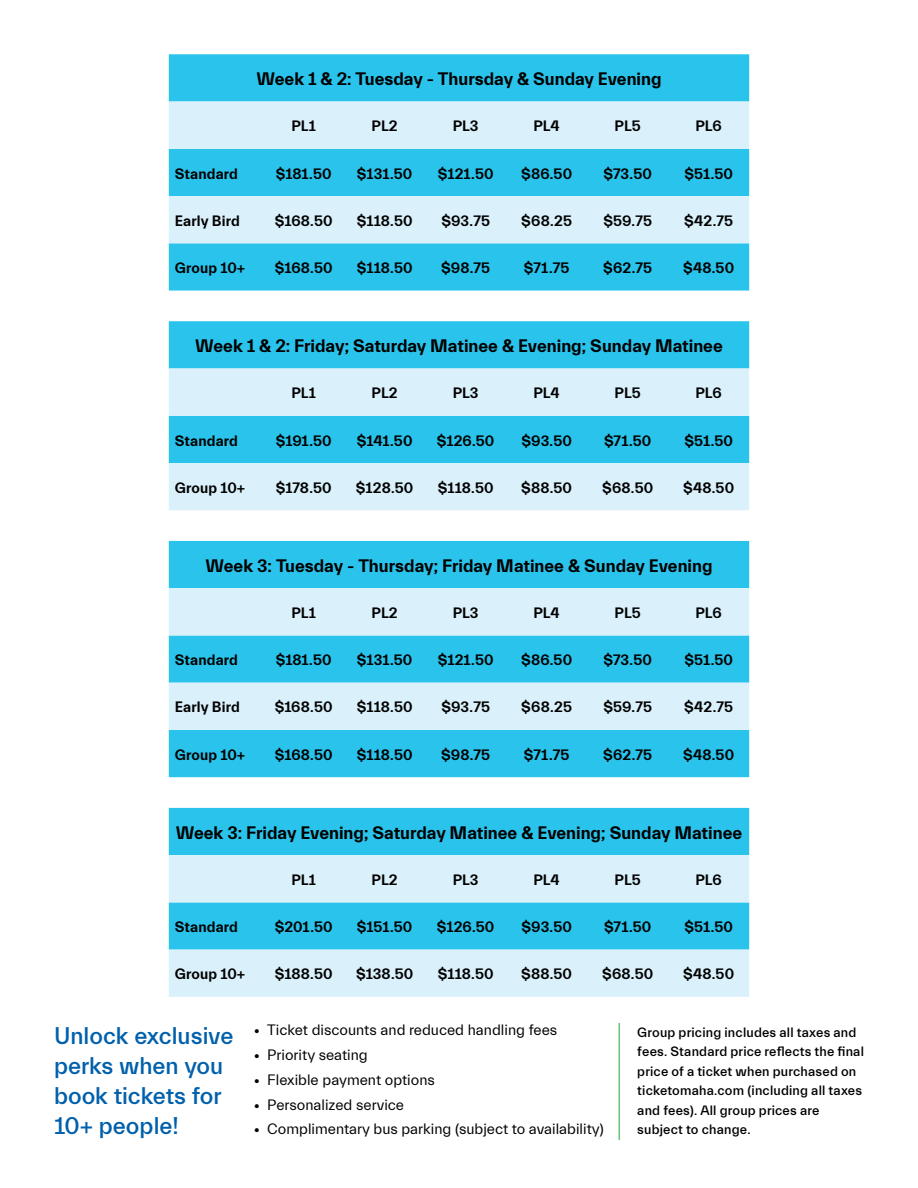
<style>
.page{position:relative;width:918px;height:1188px;background:#fff}
.page>*{position:absolute;margin:0;border:0;box-sizing:border-box;transform-origin:0 0}
.t1{font:500 24px/30px "Everett";color:#0060ac}
.t2{font:700 18px "Everett";color:#000}
.t3{font:700 15px "Everett";letter-spacing:.01em;color:#000}
.t4{font:15px "Everett";color:#000}
.t5{font:500 13.5px/19.5px "Everett";letter-spacing:.015em;color:#000}
</style>
<div class="page">
<hr style="left:619px;top:1023px;width:1px;height:117px;background:#68c075">
<div style="left:169px;top:54px;width:580px;height:237px;background:#29c3ec"></div>
<svg style="left:169px;top:102px;width:580px;height:141px;background:#9ee1f6"></svg>
<div style="left:169px;top:321px;width:580px;height:48px;background:#29c3ec"></div>
<svg style="left:169px;top:369px;width:580px;height:141px;background:#9ee1f5"></svg>
<div style="left:169px;top:541px;width:580px;height:236px;background:#29c3ec"></div>
<svg style="left:169px;top:588px;width:580px;height:142px;background:#9fe1f6"></svg>
<div style="left:169px;top:808px;width:580px;height:47px;background:#29c3ec"></div>
<svg style="left:169px;top:855px;width:580px;height:142px;background:#9fe1f6"></svg>
<p class="t2" style="left:256px;top:69px;width:407px">Week 1 &amp; 2: Tuesday - Thursday &amp; Sunday Evening</p>
<p class="t3" style="left:292px;top:118px;width:26px">PL1</p>
<p class="t3" style="left:372px;top:118px;width:28px">PL2</p>
<p class="t3" style="left:453px;top:118px;width:27px">PL3</p>
<p class="t3" style="left:534px;top:118px;width:28px">PL4</p>
<p class="t3" style="left:615px;top:118px;width:28px">PL5</p>
<p class="t3" style="left:696px;top:118px;width:28px">PL6</p>
<p class="t3" style="left:175px;top:168px;width:65px">Standard</p>
<p class="t3" style="left:276px;top:165px;width:57px">$181.50</p>
<p class="t3" style="left:357px;top:165px;width:57px">$131.50</p>
<p class="t3" style="left:438px;top:165px;width:57px">$121.50</p>
<p class="t3" style="left:521px;top:165px;width:52px">$86.50</p>
<p class="t3" style="left:604px;top:165px;width:50px">$73.50</p>
<p class="t3" style="left:684px;top:165px;width:50px">$51.50</p>
<p class="t3" style="left:175px;top:215px;width:67px">Early Bird</p>
<p class="t3" style="left:275px;top:213px;width:59px">$168.50</p>
<p class="t3" style="left:357px;top:213px;width:57px">$118.50</p>
<p class="t3" style="left:441px;top:213px;width:50px">$93.75</p>
<p class="t3" style="left:521px;top:213px;width:52px">$68.25</p>
<p class="t3" style="left:603px;top:213px;width:50px">$59.75</p>
<p class="t3" style="left:684px;top:213px;width:50px">$42.75</p>
<p class="t3" style="left:175px;top:260px;width:72px">Group 10+</p>
<p class="t3" style="left:275px;top:260px;width:59px">$168.50</p>
<p class="t3" style="left:357px;top:260px;width:57px">$118.50</p>
<p class="t3" style="left:441px;top:260px;width:51px">$98.75</p>
<p class="t3" style="left:524px;top:260px;width:47px">$71.75</p>
<p class="t3" style="left:603px;top:260px;width:50px">$62.75</p>
<p class="t3" style="left:683px;top:260px;width:53px">$48.50</p>
<p class="t2" style="left:195px;top:336px;width:529px">Week 1 &amp; 2: Friday; Saturday Matinee &amp; Evening; Sunday Matinee</p>
<p class="t3" style="left:292px;top:385px;width:26px">PL1</p>
<p class="t3" style="left:372px;top:385px;width:28px">PL2</p>
<p class="t3" style="left:453px;top:385px;width:27px">PL3</p>
<p class="t3" style="left:534px;top:385px;width:28px">PL4</p>
<p class="t3" style="left:615px;top:385px;width:28px">PL5</p>
<p class="t3" style="left:696px;top:385px;width:28px">PL6</p>
<p class="t3" style="left:175px;top:435px;width:65px">Standard</p>
<p class="t3" style="left:276px;top:432px;width:57px">$191.50</p>
<p class="t3" style="left:357px;top:432px;width:57px">$141.50</p>
<p class="t3" style="left:437px;top:432px;width:59px">$126.50</p>
<p class="t3" style="left:521px;top:432px;width:52px">$93.50</p>
<p class="t3" style="left:604px;top:432px;width:49px">$71.50</p>
<p class="t3" style="left:684px;top:432px;width:50px">$51.50</p>
<p class="t3" style="left:175px;top:480px;width:72px">Group 10+</p>
<p class="t3" style="left:276px;top:480px;width:57px">$178.50</p>
<p class="t3" style="left:356px;top:480px;width:59px">$128.50</p>
<p class="t3" style="left:438px;top:480px;width:57px">$118.50</p>
<p class="t3" style="left:521px;top:480px;width:52px">$88.50</p>
<p class="t3" style="left:602px;top:480px;width:53px">$68.50</p>
<p class="t3" style="left:683px;top:480px;width:53px">$48.50</p>
<p class="t2" style="left:205px;top:556px;width:509px">Week 3: Tuesday - Thursday; Friday Matinee &amp; Sunday Evening</p>
<p class="t3" style="left:292px;top:605px;width:26px">PL1</p>
<p class="t3" style="left:372px;top:605px;width:28px">PL2</p>
<p class="t3" style="left:453px;top:605px;width:27px">PL3</p>
<p class="t3" style="left:534px;top:605px;width:28px">PL4</p>
<p class="t3" style="left:615px;top:605px;width:28px">PL5</p>
<p class="t3" style="left:696px;top:605px;width:28px">PL6</p>
<p class="t3" style="left:175px;top:655px;width:65px">Standard</p>
<p class="t3" style="left:276px;top:652px;width:57px">$181.50</p>
<p class="t3" style="left:357px;top:652px;width:57px">$131.50</p>
<p class="t3" style="left:438px;top:652px;width:57px">$121.50</p>
<p class="t3" style="left:521px;top:652px;width:52px">$86.50</p>
<p class="t3" style="left:604px;top:652px;width:50px">$73.50</p>
<p class="t3" style="left:684px;top:652px;width:50px">$51.50</p>
<p class="t3" style="left:175px;top:702px;width:67px">Early Bird</p>
<p class="t3" style="left:275px;top:699px;width:59px">$168.50</p>
<p class="t3" style="left:357px;top:699px;width:57px">$118.50</p>
<p class="t3" style="left:441px;top:699px;width:50px">$93.75</p>
<p class="t3" style="left:521px;top:699px;width:52px">$68.25</p>
<p class="t3" style="left:603px;top:699px;width:50px">$59.75</p>
<p class="t3" style="left:684px;top:699px;width:50px">$42.75</p>
<p class="t3" style="left:175px;top:746px;width:72px">Group 10+</p>
<p class="t3" style="left:275px;top:746px;width:59px">$168.50</p>
<p class="t3" style="left:357px;top:746px;width:57px">$118.50</p>
<p class="t3" style="left:441px;top:746px;width:51px">$98.75</p>
<p class="t3" style="left:524px;top:746px;width:47px">$71.75</p>
<p class="t3" style="left:603px;top:746px;width:50px">$62.75</p>
<p class="t3" style="left:683px;top:746px;width:53px">$48.50</p>
<p class="t2" style="left:176px;top:823px;width:568px">Week 3: Friday Evening; Saturday Matinee &amp; Evening; Sunday Matinee</p>
<p class="t3" style="left:292px;top:872px;width:26px">PL1</p>
<p class="t3" style="left:372px;top:872px;width:28px">PL2</p>
<p class="t3" style="left:453px;top:872px;width:27px">PL3</p>
<p class="t3" style="left:534px;top:872px;width:28px">PL4</p>
<p class="t3" style="left:615px;top:872px;width:28px">PL5</p>
<p class="t3" style="left:696px;top:872px;width:28px">PL6</p>
<p class="t3" style="left:175px;top:922px;width:65px">Standard</p>
<p class="t3" style="left:275px;top:919px;width:59px">$201.50</p>
<p class="t3" style="left:357px;top:919px;width:57px">$151.50</p>
<p class="t3" style="left:437px;top:919px;width:59px">$126.50</p>
<p class="t3" style="left:521px;top:919px;width:52px">$93.50</p>
<p class="t3" style="left:604px;top:919px;width:49px">$71.50</p>
<p class="t3" style="left:684px;top:919px;width:50px">$51.50</p>
<p class="t3" style="left:175px;top:966px;width:72px">Group 10+</p>
<p class="t3" style="left:275px;top:966px;width:59px">$188.50</p>
<p class="t3" style="left:356px;top:966px;width:59px">$138.50</p>
<p class="t3" style="left:438px;top:966px;width:57px">$118.50</p>
<p class="t3" style="left:521px;top:966px;width:52px">$88.50</p>
<p class="t3" style="left:602px;top:966px;width:53px">$68.50</p>
<p class="t3" style="left:683px;top:966px;width:53px">$48.50</p>
<h1 class="t1" style="left:54px;top:1023px;width:181px">Unlock exclusive perks when you book tickets for<br>10+ people!</h1>
<p class="t4" style="left:254px;top:1025px;width:305px">• Ticket discounts and reduced handling fees</p>
<p class="t4" style="left:254px;top:1050px;width:116px">• Priority seating</p>
<p class="t4" style="left:254px;top:1074px;width:183px">• Flexible payment options</p>
<p class="t4" style="left:254px;top:1099px;width:152px">• Personalized service</p>
<p class="t4" style="left:254px;top:1124px;width:352px">• Complimentary bus parking (subject to availability)</p>
<p class="t5" style="left:637px;top:1023px;width:228px">Group pricing includes all taxes and fees. Standard price reflects the final price of a ticket when purchased on ticketomaha.com (including all taxes and fees). All group prices are subject to change.</p>
</div>
